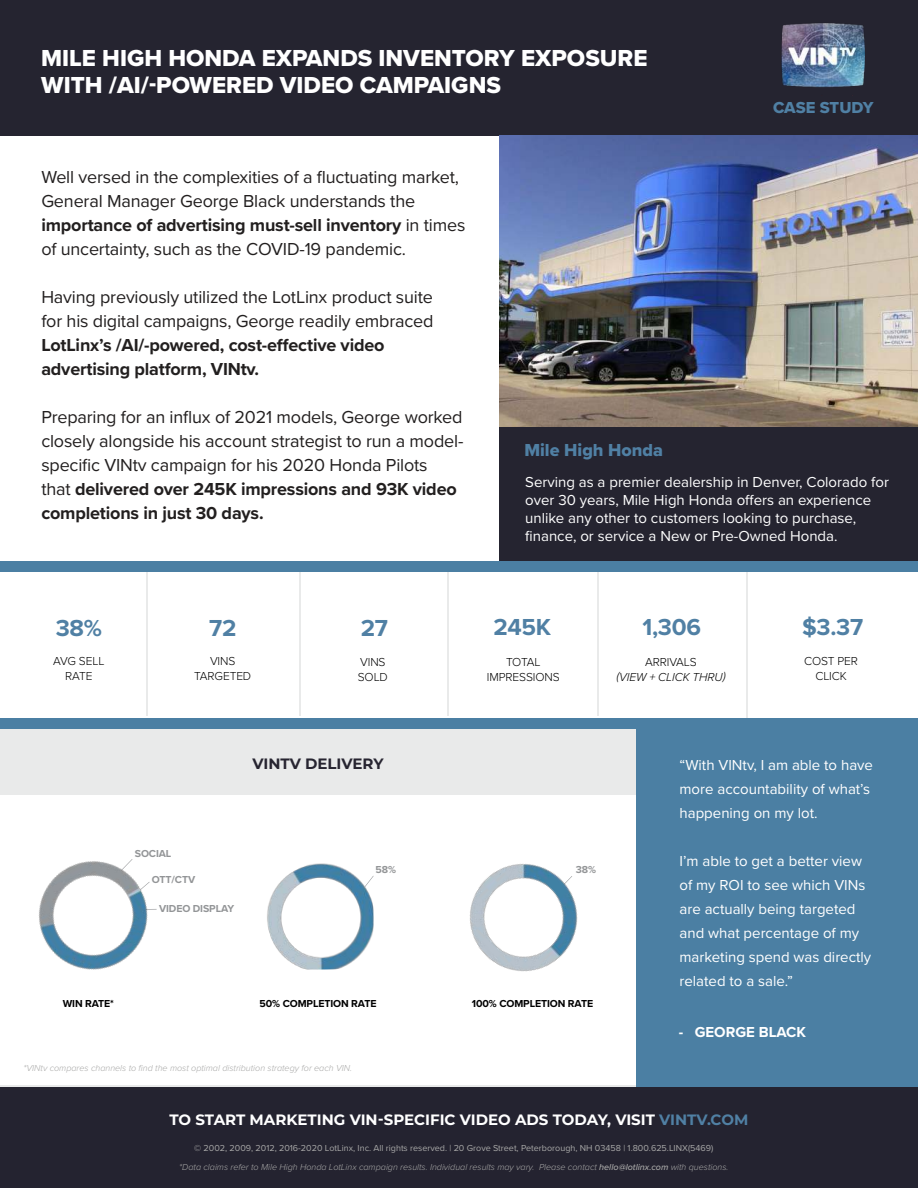
<style>
.page{position:relative;width:918px;height:1188px;background:#fff}
.page>*{position:absolute;margin:0;border:0;box-sizing:border-box;transform-origin:0 0}
.t1{font:24px/27px "Proxima Nova Extrabld";color:#fff}
.t2{font:700 24px "Proxima Nova";letter-spacing:-.01em;color:#5080a4}
.t3{font:18px/24px "Proxima Nova";letter-spacing:-.01em;color:#221f1f}
.t4{font:700 18px/24px "Proxima Nova";letter-spacing:-.01em;color:#221f1f}
.t5{font:18px "Proxima Nova Extrabld";color:#5080a4}
.t6{font:16.5px "Proxima Nova Extrabld";letter-spacing:-.005em;color:#5080a4}
.t7{font:15px/24px "Proxima Nova";color:#fff}
.t8{font:700 15px "Montserrat";color:#fff}
.t9{font:700 15px "Montserrat";color:#272531}
.t10{font:700 15px "Proxima Nova";color:#fff}
.t11{font:300 12px/15px "Proxima Nova";letter-spacing:-.01em;color:#010001;text-align:center}
.t12{font:italic 300 12px "Proxima Nova";letter-spacing:-.01em;color:#010001}
.t13{font:700 10.5px "Proxima Nova";letter-spacing:-.01em;color:#010001}
.t14{font:700 10.5px "Proxima Nova";letter-spacing:-.01em;color:#939597}
.t15{font:9px/19.4px "Proxima Nova";color:#a8a8a7;text-align:center}
.t16{font:italic 300 9px "Proxima Nova";color:#a8a8a7}
.s1{font-weight:700}
.s2{color:#5080a4}
.s3{font-weight:300;font-style:italic}
.s4{font-weight:500;font-style:italic}
</style>
<div class="page">
<hr style="left:147px;top:569px;width:1px;height:146px;background:#e9eaea">
<hr style="left:300px;top:569px;width:1px;height:146px;background:#e9eaea">
<hr style="left:447px;top:569px;width:1px;height:146px;background:#e9eaea">
<hr style="left:597px;top:569px;width:1px;height:146px;background:#e9eaea">
<div style="left:0;top:718px;width:918px;height:10px;background:#4b7fa3"></div>
<hr style="left:746px;top:571px;width:1px;height:147px;background:#e9eaea">
<div style="left:0;top:1087px;width:918px;height:101px;background:#242330"></div>
<div style="left:0;top:0;width:918px;height:135px;background:#252430"></div>
<div style="left:636px;top:727px;width:282px;height:360px;background:#4b7fa3"></div>
<div style="left:500px;top:426px;width:418px;height:136px;background:#252430"></div>
<img style="left:782px;top:23px;width:83px;height:65px">
<div style="left:0;top:561px;width:918px;height:11px;background:#4b7fa3"></div>
<div style="left:0;top:729px;width:636px;height:66px;background:#e9eaea"></div>
<hr style="left:0;top:1085px;width:636px;height:1px;background:#e9eaea">
<img style="left:267px;top:863px;width:107px;height:107px">
<svg style="left:364px;top:876px;width:10px;height:12px"></svg>
<img style="left:469px;top:864px;width:109px;height:108px">
<img style="left:38px;top:859px;width:119px;height:111px">
<img style="left:500px;top:135px;width:418px;height:291px">
<h1 class="t1" style="left:41px;top:46px;width:608px">MILE HIGH HONDA EXPANDS INVENTORY EXPOSURE<br>WITH /AI/-POWERED VIDEO CAMPAIGNS</h1>
<p class="t6" style="left:773px;top:100px;width:102px">CASE STUDY</p>
<p class="t3" style="left:41px;top:166px;width:426px">Well versed in the complexities of a fluctuating market, General Manager George Black understands the <span class="s1">importance of advertising must-sell inventory</span> in times of uncertainty, such as the COVID-19 pandemic.</p>
<p class="t3" style="left:41px;top:286px;width:394px">Having previously utilized the LotLinx product suite for his digital campaigns, George readily embraced</p>
<p class="t4" style="left:41px;top:334px;width:345px">LotLinx’s /AI/-powered, cost-effective video advertising platform, VINtv.</p>
<p class="t3" style="left:41px;top:406px;width:424px">Preparing for an influx of 2021 models, George worked closely alongside his account strategist to run a model&shy;specific VINtv campaign for his 2020 Honda Pilots<br>that <span class="s1">delivered over 245K impressions and 93K video completions in just 30 days.</span></p>
<p class="t5" style="left:524px;top:443px;width:140px">Mile High Honda</p>
<p class="t7" style="left:525px;top:474px;width:365px;line-height:18px">Serving as a premier dealership in Denver, Colorado for over 30 years, Mile High Honda offers an experience unlike any other to customers looking to purchase, finance, or service a New or Pre-Owned Honda.</p>
<h1 class="t2" style="left:56px;top:618px;width:48px">38%</h1>
<p class="t11" style="left:53px;top:654px;width:53px">AVG SELL<br>RATE</p>
<h1 class="t2" style="left:209px;top:617px;width:29px">72</h1>
<p class="t11" style="left:194px;top:654px;width:59px">VINS<br>TARGETED</p>
<h1 class="t2" style="left:361px;top:618px;width:29px">27</h1>
<p class="t11" style="left:358px;top:654px;width:32px;text-align:left">VINS<br>SOLD</p>
<h1 class="t2" style="left:493px;top:616px;width:59px">245K</h1>
<p class="t11" style="left:487px;top:654px;width:74px">TOTAL<br>IMPRESSIONS</p>
<h1 class="t2" style="left:642px;top:616px;width:60px">1,306</h1>
<p class="t11" style="left:645px;top:654px;width:53px">ARRIVALS</p>
<p class="t12" style="left:617px;top:672px;width:110px">(VIEW + CLICK THRU)</p>
<h1 class="t2" style="left:802px;top:617px;width:63px">$3.37</h1>
<p class="t11" style="left:804px;top:653px;width:55px">COST PER<br>CLICK</p>
<p class="t9" style="left:253px;top:759px;width:132px">VINTV DELIVERY</p>
<p class="t14" style="left:135px;top:849px;width:38px">SOCIAL</p>
<p class="t14" style="left:152px;top:875px;width:45px">OTT/CTV</p>
<p class="t14" style="left:159px;top:904px;width:77px">VIDEO DISPLAY</p>
<p class="t14" style="left:376px;top:865px;width:22px">58%</p>
<p class="t14" style="left:576px;top:865px;width:22px">38%</p>
<p class="t13" style="left:63px;top:999px;width:53px">WIN RATE*</p>
<p class="t13" style="left:260px;top:999px;width:118px">50% COMPLETION RATE</p>
<p class="t13" style="left:472px;top:999px;width:123px">100% COMPLETION RATE</p>
<p class="t16" style="left:23px;top:1064px;width:330px">*VINtv compares channels to find the most optimal distribution strategy for each VIN.</p>
<p class="t7" style="left:680px;top:754px;width:195px">“With VINtv, I am able to have more accountability of what’s happening on my lot.</p>
<p class="t7" style="left:680px;top:850px;width:193px">I’m able to get a better view of my ROI to see which VINs are actually being targeted and what percentage of my marketing spend was directly related to a sale.”</p>
<p class="t10" style="left:679px;top:1025px;width:129px">- GEORGE BLACK</p>
<p class="t8" style="left:170px;top:1115px;width:580px">TO START MARKETING VIN-SPECIFIC VIDEO ADS TODAY, VISIT <span class="s2">VINTV.COM</span></p>
<p class="t15" style="left:179px;top:1139px;width:551px">© 2002, 2009, 2012, 2016-2020 LotLinx, Inc. All rights reserved. | 20 Grove Street, Peterborough, NH 03458 | 1.800.625.LINX(5469)<br><span class="s3">*Data claims refer to Mile High Honda LotLinx campaign results. Individual results may vary. Please contact</span> <span class="s4">hello@lotlinx.com</span> <span class="s3">with questions.</span></p>
</div>
